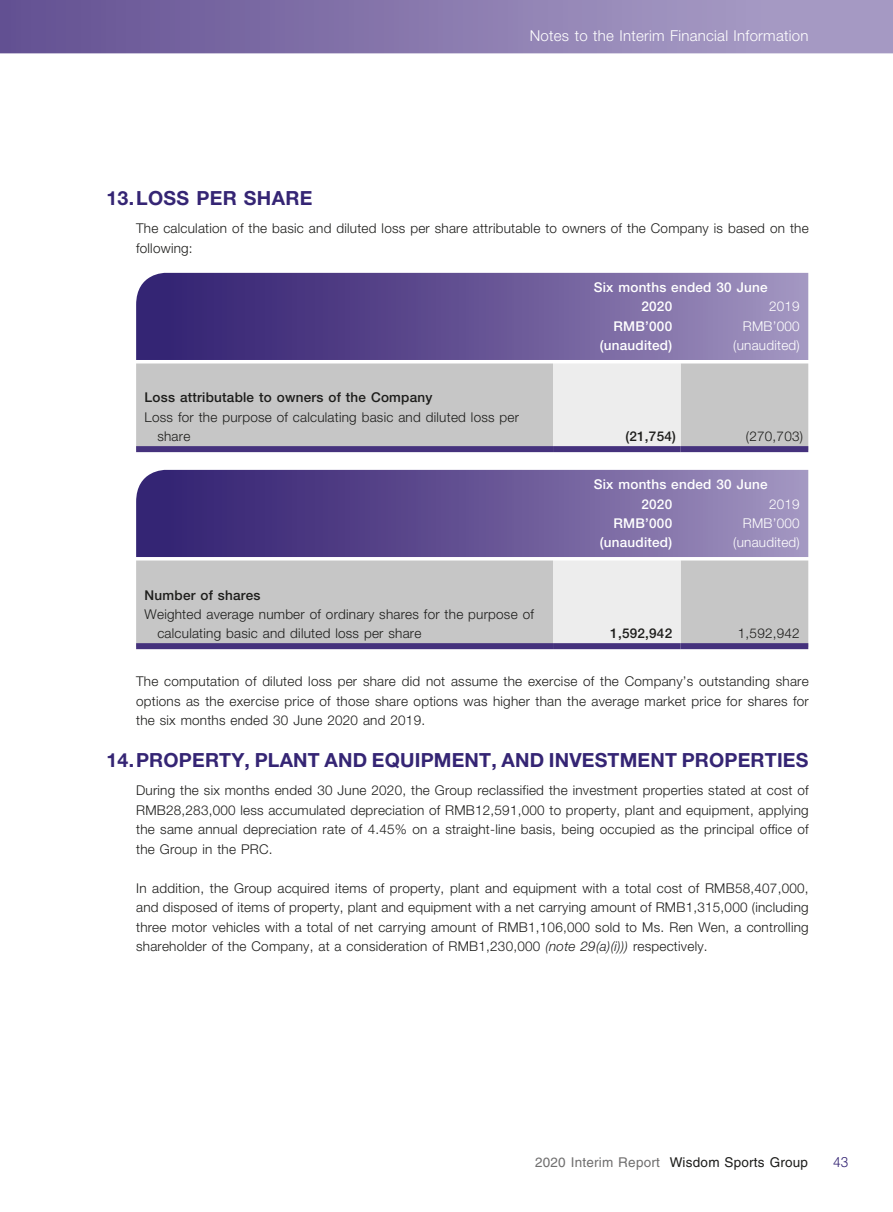
<style>
.page{position:relative;width:893px;height:1212px;background:#fff}
.page>*{position:absolute;margin:0;border:0;box-sizing:border-box;transform-origin:0 0}
.t1{font:700 19.5px "Helvetica Neue LT Std";letter-spacing:.01em;color:#352574}
.t2{font:300 15px "Helvetica Neue LT Std";letter-spacing:.015em;color:#fff}
.t3{font:300 14.25px "Helvetica LT Std";color:#352574;scale:.95 1}
.t4{font:300 13.5px/19.5px "Helvetica Neue LT Std";letter-spacing:.015em;color:#1d1d1b}
.t5{font:500 13.5px/19.5px "Helvetica Neue LT Std";letter-spacing:.015em;color:#fff}
.t6{font:500 13.5px "Helvetica Neue LT Std";letter-spacing:.015em;color:#1d1d1b}
.t7{font:300 13.5px "Helvetica Neue LT Std";letter-spacing:.015em;color:#fff}
.t8{font:13.5px "Helvetica LT Std";letter-spacing:.015em;color:#706f6f}
.s1{font-style:italic}
.s2{color:#1d1d1b}
</style>
<div class="page">
<svg style="left:0;top:0;width:892px;height:53px;background:#897aae"></svg>
<div style="left:136px;top:363px;width:672px;height:83px;background:#c6c6c6"></div>
<div style="left:553px;top:363px;width:127px;height:83px;background:#ededed"></div>
<svg style="left:136px;top:273px;width:672px;height:87px;background:#675695"></svg>
<div style="left:136px;top:446px;width:417px;height:6px;background:#45327d"></div>
<div style="left:553px;top:446px;width:127px;height:6px;background:#45327d"></div>
<div style="left:680px;top:446px;width:128px;height:6px;background:#45327d"></div>
<div style="left:136px;top:561px;width:672px;height:82px;background:#c6c6c6"></div>
<div style="left:553px;top:561px;width:127px;height:82px;background:#ededed"></div>
<svg style="left:136px;top:470px;width:672px;height:87px;background:#675695"></svg>
<div style="left:136px;top:643px;width:417px;height:6px;background:#45327d"></div>
<div style="left:553px;top:643px;width:127px;height:6px;background:#45327d"></div>
<div style="left:680px;top:643px;width:128px;height:6px;background:#45327d"></div>
<p class="t2" style="left:530px;top:31px;width:280px">Notes to the Interim Financial Information</p>
<h1 class="t1" style="left:106px;top:192px;width:207px">13. LOSS PER SHARE</h1>
<p class="t4" style="left:136px;top:220px;width:674px">The calculation of the basic and diluted loss per share attributable to owners of the Company is based on the following:</p>
<p class="t5" style="left:641px;top:278px;width:128px;text-indent:-48px">Six months ended 30 June<br>2020</p>
<p class="t7" style="left:769px;top:302px;width:32px">2019</p>
<p class="t6" style="left:145px;top:393px;width:289px">Loss attributable to owners of the Company</p>
<p class="t4" style="left:157px;top:409px;width:363px;text-indent:-13px">Loss for the purpose of calculating basic and diluted loss per share</p>
<p class="t5" style="left:613px;top:317px;width:60px">RMB’000</p>
<p class="t7" style="left:742px;top:321px;width:58px">RMB’000</p>
<p class="t5" style="left:600px;top:337px;width:74px">(unaudited)</p>
<p class="t7" style="left:733px;top:341px;width:68px">(unaudited)</p>
<p class="t6" style="left:625px;top:432px;width:52px">(21,754)</p>
<p class="t4" style="left:746px;top:428px;width:59px">(270,703)</p>
<p class="t5" style="left:641px;top:476px;width:128px;text-indent:-48px">Six months ended 30 June<br>2020</p>
<p class="t7" style="left:769px;top:499px;width:32px">2019</p>
<p class="t5" style="left:613px;top:515px;width:60px">RMB’000</p>
<p class="t7" style="left:742px;top:518px;width:58px">RMB’000</p>
<p class="t5" style="left:600px;top:534px;width:74px">(unaudited)</p>
<p class="t7" style="left:733px;top:538px;width:68px">(unaudited)</p>
<p class="t6" style="left:145px;top:590px;width:117px">Number of shares</p>
<p class="t4" style="left:157px;top:606px;width:378px;text-indent:-13px">Weighted average number of ordinary shares for the purpose of calculating basic and diluted loss per share</p>
<p class="t6" style="left:610px;top:629px;width:63px">1,592,942</p>
<p class="t4" style="left:738px;top:625px;width:63px">1,592,942</p>
<p class="t4" style="left:136px;top:673px;width:674px;text-align:justify">The computation of diluted loss per share did not assume the exercise of the Company’s outstanding share options as the exercise price of those share options was higher than the average market price for shares for the six months ended 30 June 2020 and 2019.</p>
<h1 class="t1" style="left:106px;top:753px;width:703px">14. PROPERTY, PLANT AND EQUIPMENT, AND INVESTMENT PROPERTIES</h1>
<p class="t4" style="left:136px;top:782px;width:674px;text-align:justify">During the six months ended 30 June 2020, the Group reclassified the investment properties stated at cost of RMB28,283,000 less accumulated depreciation of RMB12,591,000 to property, plant and equipment, applying the same annual depreciation rate of 4.45% on a straight-line basis, being occupied as the principal office of the Group in the PRC.</p>
<p class="t4" style="left:136px;top:879px;width:674px;text-align:justify">In addition, the Group acquired items of property, plant and equipment with a total cost of RMB58,407,000, and disposed of items of property, plant and equipment with a net carrying amount of RMB1,315,000 (including three motor vehicles with a total of net carrying amount of RMB1,106,000 sold to Ms. Ren Wen, a controlling shareholder of the Company, at a consideration of RMB1,230,000 <span class="s1">(note 29(a)(i)))</span> respectively.</p>
<p class="t8" style="left:535px;top:1155px;width:274px">2020 Interim Report <span class="s2">Wisdom Sports Group</span></p>
<p class="t3" style="left:833px;top:1154px;width:18px">43</p>
</div>
